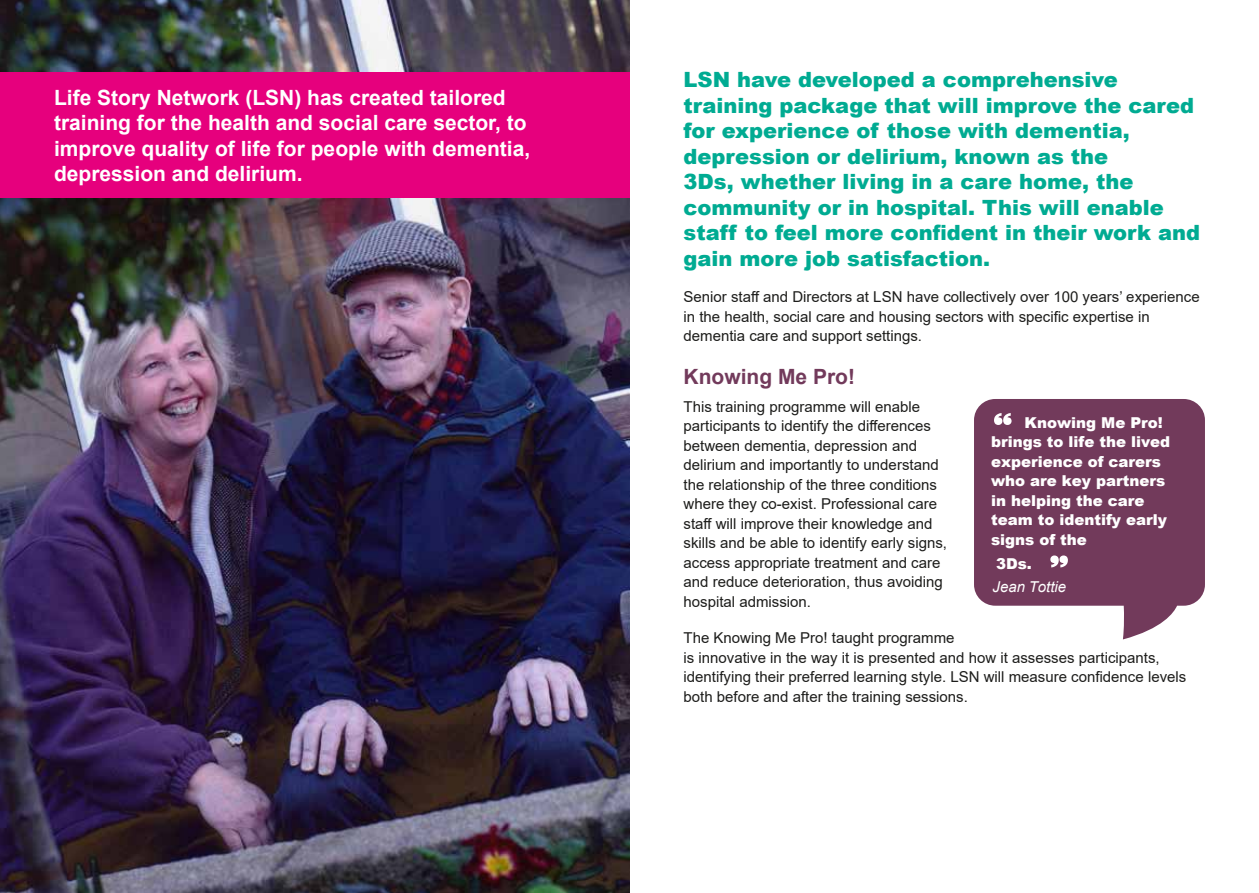
<style>
.page{position:relative;width:1259px;height:893px;background:#fff}
.page>*{position:absolute;margin:0;border:0;box-sizing:border-box;transform-origin:0 0}
.t1{font:900 21px/25.5px "Arial";color:#00ab92}
.t2{font:700 21px/25.5px "Arial";color:#fff}
.t3{font:700 21px "Arial";color:#723a5b}
.t4{font:15px/19.5px "Arial";color:#1d1d1b}
.t5{font:900 15px/19.5px "Arial";color:#fff}
.t6{font:italic 15px "Arial";color:#fff}
</style>
<div class="page">
<img style="left:0;top:0;width:629px;height:893px">
<svg style="left:974px;top:399px;width:231px;height:240px;background:#83526f"></svg>
<svg style="left:994px;top:413px;width:17px;height:12px"></svg>
<svg style="left:1050px;top:555px;width:18px;height:12px"></svg>
<div style="left:0;top:72px;width:629px;height:126px;background:#e6007d"></div>
<h1 class="t2" style="left:54px;top:85px;width:478px">Life Story Network (LSN) has created tailored training for the health and social care sector, to improve quality of life for people with dementia, depression and delirium.</h1>
<p class="t1" style="left:683px;top:66px;width:518px">LSN have developed a comprehensive training package that will improve the cared for experience of those with dementia, depression or delirium, known as the<br>3Ds, whether living in a care home, the community or in hospital. This will enable staff to feel more confident in their work and gain more job satisfaction.</p>
<p class="t4" style="left:683px;top:287px;width:518px">Senior staff and Directors at LSN have collectively over 100 years’ experience in the health, social care and housing sectors with specific expertise in dementia care and support settings.</p>
<h1 class="t3" style="left:683px;top:362px;width:173px">Knowing Me Pro!</h1>
<p class="t4" style="left:683px;top:397px;width:265px">This training programme will enable participants to identify the differences between dementia, depression and delirium and importantly to understand the relationship of the three conditions where they co-exist. Professional care staff will improve their knowledge and skills and be able to identify early signs, access appropriate treatment and care and reduce deterioration, thus avoiding hospital admission.</p>
<p class="t4" style="left:683px;top:628px;width:504px">The Knowing Me Pro! taught programme<br>is innovative in the way it is presented and how it assesses participants, identifying their preferred learning style. LSN will measure confidence levels both before and after the training sessions.</p>
<p class="t5" style="left:991px;top:412px;width:181px;text-indent:34px">Knowing Me Pro! brings to life the lived experience of carers who are key partners in helping the care team to identify early signs of the</p>
<p class="t5" style="left:996px;top:553px;width:37px">3Ds.</p>
<p class="t6" style="left:992px;top:577px;width:75px">Jean Tottie</p>
</div>
